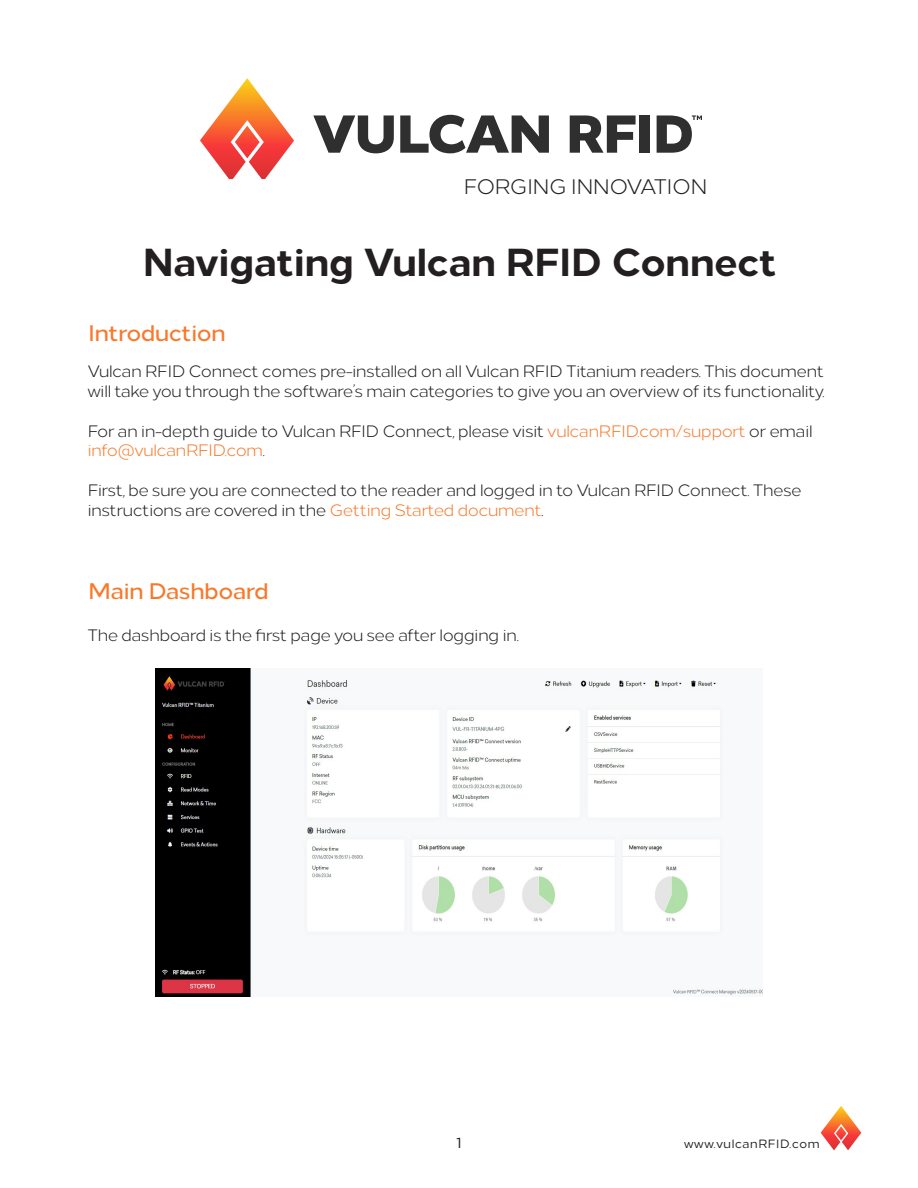
<style>
.page{position:relative;width:918px;height:1188px;background:#fff}
.page>*{position:absolute;margin:0;border:0;box-sizing:border-box;transform-origin:0 0}
.t1{font:100 39px "Loew Variable";color:#231f20}
.t2{font:100 22.5px "Loew Variable";color:#f9782a}
.t3{font:100 21px "Loew Variable";color:#231f20}
.t4{font:100 16.5px/19.8px "Loew Variable";color:#231f20}
.t5{font:100 15px "Loew Variable";color:#231f20}
.t6{font:100 12px "Loew Variable";letter-spacing:.06em;color:#231f20}
.s1{color:#f9782a}
</style>
<div class="page">
<svg style="left:821px;top:1106px;width:40px;height:44px"></svg>
<svg style="left:200px;top:78px;width:94px;height:101px"></svg>
<svg style="left:313px;top:115px;width:81px;height:38px"></svg>
<svg style="left:400px;top:115px;width:149px;height:38px"></svg>
<svg style="left:570px;top:115px;width:66px;height:38px"></svg>
<div style="left:640px;top:115px;width:10px;height:38px;background:#2f2f2f"></div>
<svg style="left:657px;top:115px;width:45px;height:38px"></svg>
<img style="left:156px;top:668px;width:606px;height:329px">
<p class="t3" style="left:464px;top:171px;width:245px">FORGING INNOVATION</p>
<p class="t1" style="left:143px;top:231px;width:635px">Navigating Vulcan RFID Connect</p>
<p class="t2" style="left:89px;top:316px;width:138px">Introduction</p>
<p class="t4" style="left:88px;top:360px;width:738px">Vulcan RFID Connect comes pre-installed on all Vulcan RFID Titanium readers. This document will take you through the software’s main categories to give you an overview of its functionality.</p>
<p class="t4" style="left:88px;top:419px;width:726px">For an in-depth guide to Vulcan RFID Connect, please visit <span class="s1">vulcanRFID.com/support</span> or email <span class="s1">info@vulcanRFID.com</span>.</p>
<p class="t4" style="left:88px;top:479px;width:715px">First, be sure you are connected to the reader and logged in to Vulcan RFID Connect. These instructions are covered in the <span class="s1">Getting Started document</span>.</p>
<p class="t2" style="left:89px;top:573px;width:181px">Main Dashboard</p>
<p class="t4" style="left:88px;top:624px;width:433px">The dashboard is the first page you see after logging in.</p>
<p class="t5" style="left:457px;top:1131px;width:6px">1</p>
<p class="t6" style="left:684px;top:1134px;width:137px">www.vulcanRFID.com</p>
</div>
